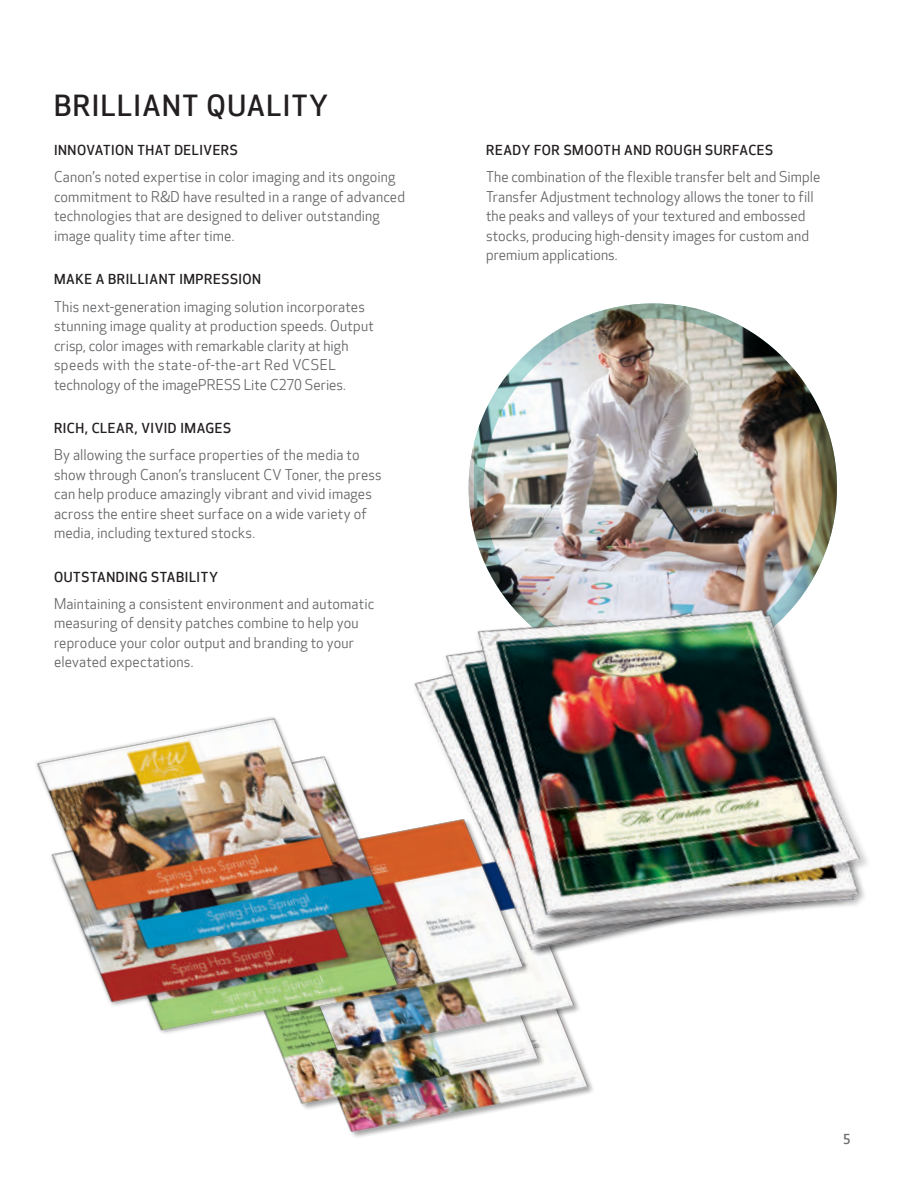
<style>
.page{position:relative;width:918px;height:1188px;background:#fff}
.page>*{position:absolute;margin:0;border:0;box-sizing:border-box;transform-origin:0 0}
.t1{font:500 28.5px "Optic Sans 301";letter-spacing:.05em;color:#231f20}
.t2{font:14.25px/19.5px "Optic Sans 201";letter-spacing:.01em;color:#636466}
.t3{font:500 13.5px "Optic Sans 301";letter-spacing:.045em;color:#231f20}
.t4{font:500 13.5px "Optic Sans 301";color:#6d6f71}
</style>
<div class="page">
<img style="left:474px;top:303px;width:363px;height:256px">
<img style="left:292px;top:1082px;width:285px;height:52px">
<img style="left:283px;top:984px;width:308px;height:98px">
<img style="left:436px;top:984px;width:127px;height:60px">
<img style="left:155px;top:981px;width:281px;height:79px">
<img style="left:101px;top:981px;width:281px;height:39px">
<img style="left:85px;top:831px;width:324px;height:150px">
<img style="left:36px;top:717px;width:337px;height:226px">
<img style="left:398px;top:829px;width:11px;height:148px">
<img style="left:409px;top:681px;width:13px;height:301px">
<img style="left:422px;top:559px;width:445px;height:425px">
<h1 class="t1" style="left:54px;top:89px;width:276px">BRILLIANT QUALITY</h1>
<p class="t3" style="left:54px;top:143px;width:185px">INNOVATION THAT DELIVERS</p>
<p class="t2" style="left:54px;top:168px;width:352px">Canon’s noted expertise in color imaging and its ongoing commitment to R&amp;D have resulted in a range of advanced technologies that are designed to deliver outstanding image quality time after time.</p>
<p class="t3" style="left:54px;top:272px;width:209px">MAKE A BRILLIANT IMPRESSION</p>
<p class="t2" style="left:54px;top:297px;width:321px">This next-generation imaging solution incorporates stunning image quality at production speeds. Output crisp, color images with remarkable clarity at high speeds with the state-of-the-art Red VCSEL technology of the imagePRESS Lite C270 Series.</p>
<p class="t3" style="left:54px;top:420px;width:179px">RICH, CLEAR, VIVID IMAGES</p>
<p class="t2" style="left:54px;top:446px;width:329px">By allowing the surface properties of the media to show through Canon’s translucent CV Toner, the press can help produce amazingly vibrant and vivid images across the entire sheet surface on a wide variety of media, including textured stocks.</p>
<p class="t3" style="left:54px;top:569px;width:166px">OUTSTANDING STABILITY</p>
<p class="t2" style="left:54px;top:594px;width:322px">Maintaining a consistent environment and automatic measuring of density patches combine to help you reproduce your color output and branding to your elevated expectations.</p>
<p class="t3" style="left:486px;top:143px;width:289px">READY FOR SMOOTH AND ROUGH SURFACES</p>
<p class="t2" style="left:486px;top:168px;width:336px">The combination of the flexible transfer belt and Simple Transfer Adjustment technology allows the toner to fill the peaks and valleys of your textured and embossed stocks, producing high-density images for custom and premium applications.</p>
<p class="t4" style="left:843px;top:1132px;width:9px">5</p>
</div>
